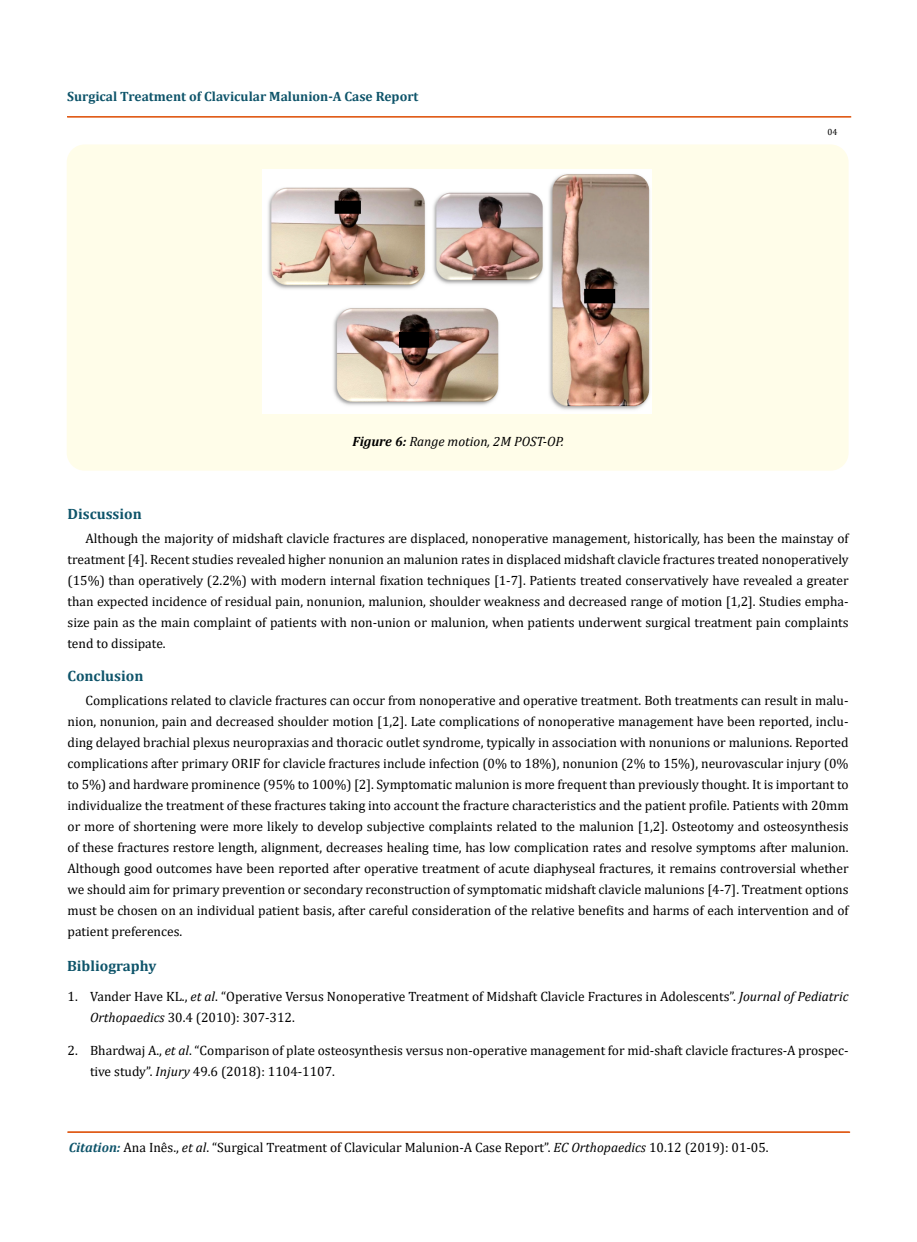
<style>
.page{position:relative;width:917px;height:1242px;background:#fff}
.page>*{position:absolute;margin:0;border:0;box-sizing:border-box;transform-origin:0 0}
.t1{font:700 15px "Cambria";color:#0e546a}
.t2{font:13.5px/21px "Cambria";color:#000;text-align:justify}
.t3{font:700 13.5px "Cambria";color:#0e546a}
.t4{font:italic 13.5px "Cambria";color:#000}
.t5{font:9px "Cambria";color:#000}
.s1{font-weight:700}
.s2{font-style:italic}
.s3{font-weight:700;font-style:italic;color:#0e546a}
</style>
<div class="page">
<hr style="left:68px;top:117px;width:782px;height:1px;background:#e05d1a">
<div style="left:67px;top:116px;width:783px;height:1px;border:1px solid #e05d1a"></div>
<div style="left:68px;top:1132px;width:781px;height:1px;border:1px solid #e05d1a"></div>
<div style="left:67px;top:144px;width:781px;height:327px;background:#fffde9;border-radius:18px"></div>
<img style="left:263px;top:170px;width:388px;height:243px">
<p class="t3" style="left:67px;top:87px;width:353px">Surgical Treatment of Clavicular Malunion-A Case Report</p>
<p class="t4" style="left:352px;top:431px;width:213px"><span class="s1">Figure 6:</span> Range motion, 2M POST-OP.</p>
<p class="t5" style="left:827px;top:127px;width:11px">04</p>
<p class="t1" style="left:68px;top:504px;width:76px">Discussion</p>
<p class="t2" style="left:68px;top:528px;width:782px;text-indent:18px">Although the majority of midshaft clavicle fractures are displaced, nonoperative management, historically, has been the mainstay of treatment [4]. Recent studies revealed higher nonunion an malunion rates in displaced midshaft clavicle fractures treated nonoperatively (15%) than operatively (2.2%) with modern internal fixation techniques [1-7]. Patients treated conservatively have revealed a greater than expected incidence of residual pain, nonunion, malunion, shoulder weakness and decreased range of motion [1,2]. Studies empha&shy;size pain as the main complaint of patients with non-union or malunion, when patients underwent surgical treatment pain complaints tend to dissipate.</p>
<p class="t1" style="left:68px;top:666px;width:77px">Conclusion</p>
<p class="t2" style="left:68px;top:690px;width:782px;text-indent:18px">Complications related to clavicle fractures can occur from nonoperative and operative treatment. Both treatments can result in malu&shy;nion, nonunion, pain and decreased shoulder motion [1,2]. Late complications of nonoperative management have been reported, inclu&shy;ding delayed brachial plexus neuropraxias and thoracic outlet syndrome, typically in association with nonunions or malunions. Reported complications after primary ORIF for clavicle fractures include infection (0% to 18%), nonunion (2% to 15%), neurovascular injury (0% to 5%) and hardware prominence (95% to 100%) [2]. Symptomatic malunion is more frequent than previously thought. It is important to individualize the treatment of these fractures taking into account the fracture characteristics and the patient profile. Patients with 20mm or more of shortening were more likely to develop subjective complaints related to the malunion [1,2]. Osteotomy and osteosynthesis of these fractures restore length, alignment, decreases healing time, has low complication rates and resolve symptoms after malunion.<br>Although good outcomes have been reported after operative treatment of acute diaphyseal fractures, it remains controversial whether we should aim for primary prevention or secondary reconstruction of symptomatic midshaft clavicle malunions [4-7]. Treatment options must be chosen on an individual patient basis, after careful consideration of the relative benefits and harms of each intervention and of patient preferences.</p>
<p class="t1" style="left:67px;top:956px;width:91px">Bibliography</p>
<p class="t2" style="left:90px;top:986px;width:760px;text-indent:-23px">1. Vander Have KL., <span class="s2">et al</span>. “Operative Versus Nonoperative Treatment of Midshaft Clavicle Fractures in Adolescents”. <span class="s2">Journal of Pediatric<br>Orthopaedics</span> 30.4 (2010): 307-312.</p>
<p class="t2" style="left:90px;top:1040px;width:760px;text-indent:-23px">2. Bhardwaj A., <span class="s2">et al</span>. “Comparison of plate osteosynthesis versus non-operative management for mid-shaft clavicle fractures-A prospec&shy;tive study”. <span class="s2">Injury</span> 49.6 (2018): 1104-1107.</p>
<p class="t2" style="left:69px;top:1136px;width:701px"><span class="s3">Citation:</span> Ana Inês., <span class="s2">et al</span>. “Surgical Treatment of Clavicular Malunion-A Case Report”. <span class="s2">EC Orthopaedics</span> 10.12 (2019): 01-05.</p>
</div>
